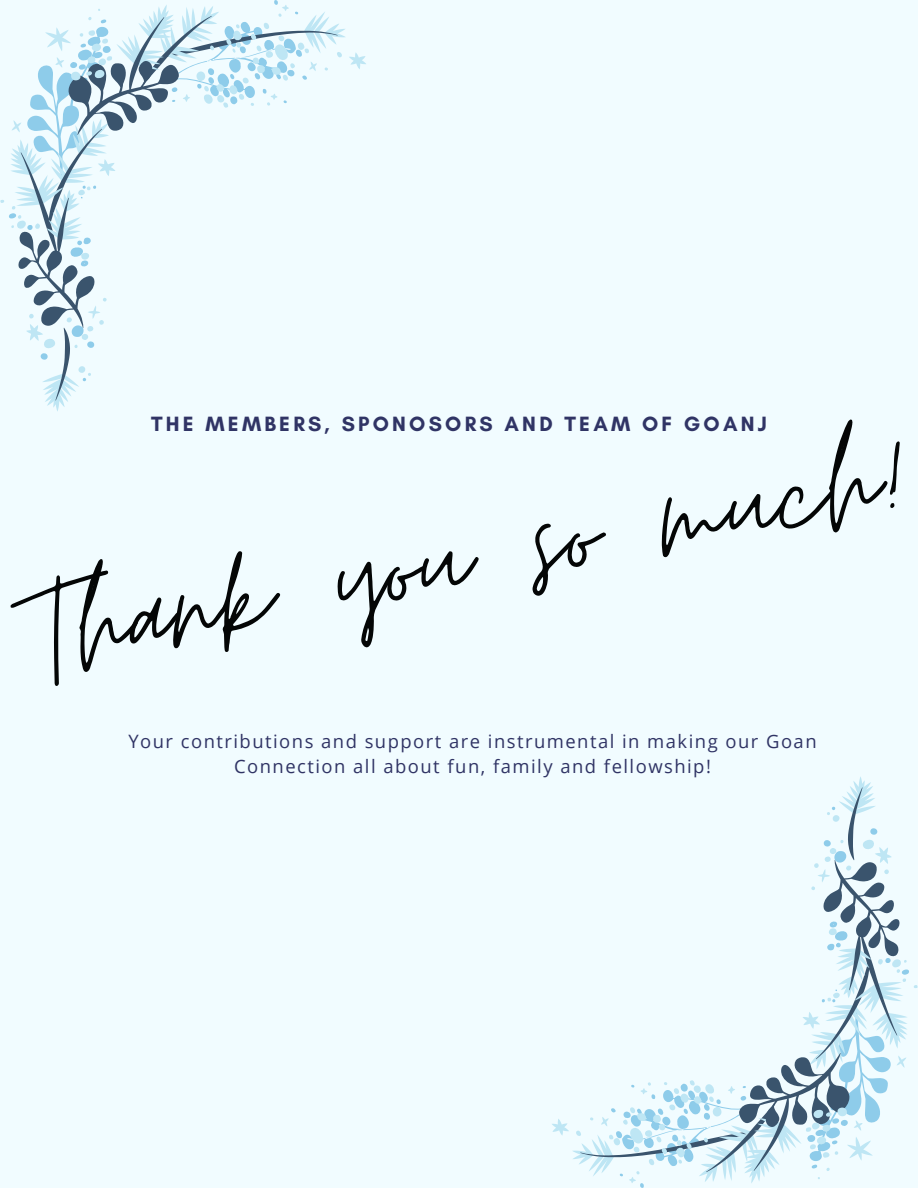
<style>
.page{position:relative;width:918px;height:1188px;background:#f1fcff}
.page>*{position:absolute;margin:0;border:0;box-sizing:border-box;transform-origin:0 0}
.t1{font:163.2px "Moon Time";color:#040606}
.t2{font:700 21px "Glacial Indifference";letter-spacing:.155em;color:#303465}
.t3{font:18.45px/24.8px "Open Sans";letter-spacing:.08em;color:#303465;text-align:center}
</style>
<div class="page">
<svg style="left:43px;top:4px;width:235px;height:407px"></svg>
<svg style="left:0;top:5px;width:366px;height:371px"></svg>
<svg style="left:640px;top:777px;width:235px;height:407px"></svg>
<svg style="left:552px;top:812px;width:366px;height:371px"></svg>
<h1 class="t1" style="left:12px;top:542px;width:897px;rotate:-11deg">Thank you so much!</h1>
<p class="t2" style="left:151px;top:411px;width:617px">THE MEMBERS, SPONOSORS AND TEAM OF GOANJ</p>
<p class="t3" style="left:128px;top:729px;width:690px">Your contributions and support are instrumental in making our Goan<br>Connection all about fun, family and fellowship!</p>
</div>
